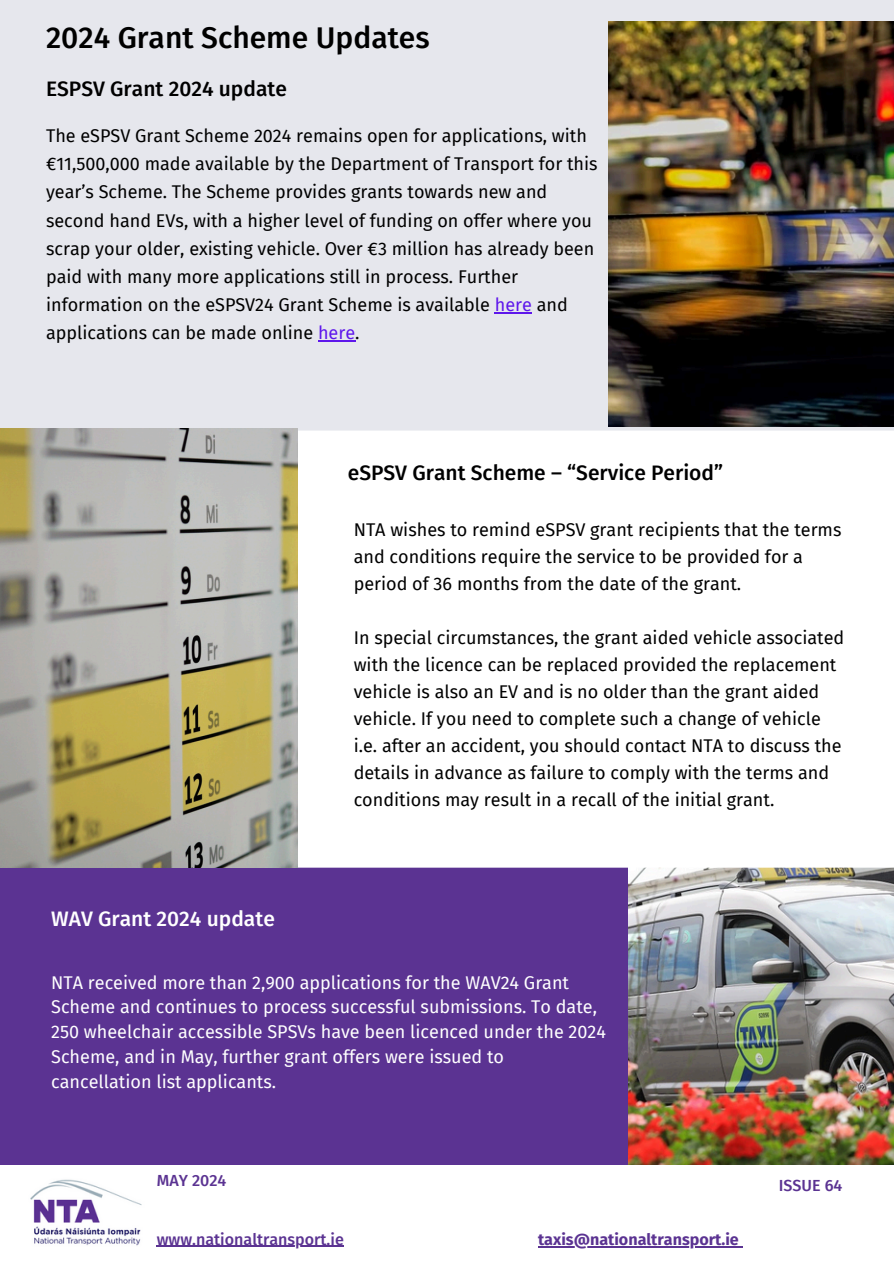
<style>
.page{position:relative;width:894px;height:1264px;background:#fff}
.page>*{position:absolute;margin:0;border:0;box-sizing:border-box;transform-origin:0 0}
.t1{font:500 30px "Fira Sans";color:#000}
.t2{font:500 21px "Fira Sans";color:#000001}
.t3{font:500 21px "Fira Sans";color:#000}
.t4{font:500 21px "Fira Sans";color:#fff}
.t5{font:18px/27px "Fira Sans";color:#000001}
.t6{font:18px/28.2px "Fira Sans";color:#000}
.t7{font:18px/24.8px "Fira Sans";color:#fff}
.t8{font:500 16.05px "Fira Sans";color:#5b3392}
.t9{font:700 16.05px "Fira Sans";color:#5b3392}
.s1{color:#5e17eb}
</style>
<div class="page">
<img style="left:627px;top:867px;width:266px;height:297px">
<div style="left:0;top:782px;width:627px;height:382px;background:#5b3392"></div>
<div style="left:0;top:369px;width:893px;height:498px;background:#fff"></div>
<div style="left:0;top:0;width:893px;height:430px;background:#e6e7ed"></div>
<img style="left:30px;top:1179px;width:112px;height:67px">
<img style="left:608px;top:21px;width:285px;height:405px">
<img style="left:1px;top:428px;width:296px;height:439px">
<hr style="left:494px;top:312px;width:38px;height:1px;background:#5e17eb">
<hr style="left:318px;top:340px;width:37px;height:1px;background:#5e17eb">
<hr style="left:157px;top:1245px;width:187px;height:1px;background:#5b3392">
<hr style="left:538px;top:1246px;width:200px;height:1px;background:#5b3392">
<h4 class="t1" style="left:46px;top:20px;width:385px">2024 Grant Scheme Updates</h4>
<h3 class="t3" style="left:46px;top:76px;width:242px">ESPSV Grant 2024 update</h3>
<h3 class="t6" style="left:46px;top:122px;width:553px">The eSPSV Grant Scheme 2024 remains open for applications, with €11,500,000 made available by the Department of Transport for this year’s Scheme. The Scheme provides grants towards new and second hand EVs, with a higher level of funding on offer where you scrap your older, existing vehicle. Over €3 million has already been paid with many more applications still in process. Further information on the eSPSV24 Grant Scheme is available <span class="s1">here</span> and applications can be made online <span class="s1">here</span>.</h3>
<h4 class="t2" style="left:348px;top:460px;width:377px">eSPSV Grant Scheme – “Service Period”</h4>
<h2 class="t4" style="left:51px;top:906px;width:225px">WAV Grant 2024 update</h2>
<h3 class="t5" style="left:353px;top:516px;width:489px">NTA wishes to remind eSPSV grant recipients that the terms and conditions require the service to be provided for a period of 36 months from the date of the grant.</h3>
<p class="t5" style="left:353px;top:624px;width:492px">In special circumstances, the grant aided vehicle associated with the licence can be replaced provided the replacement vehicle is also an EV and is no older than the grant aided vehicle. If you need to complete such a change of vehicle i.e. after an accident, you should contact NTA to discuss the details in advance as failure to comply with the terms and conditions may result in a recall of the initial grant.</p>
<p class="t7" style="left:51px;top:970px;width:556px">NTA received more than 2,900 applications for the WAV24 Grant Scheme and continues to process successful submissions. To date, 250 wheelchair accessible SPSVs have been licenced under the 2024<br>Scheme, and in May, further grant offers were issued to cancellation list applicants.</p>
<h2 class="t8" style="left:157px;top:1171px;width:71px">MAY 2024</h2>
<h3 class="t8" style="left:778px;top:1176px;width:65px">ISSUE 64</h3>
<p class="t8" style="left:157px;top:1229px;width:188px">www.nationaltransport.ie</p>
<p class="t9" style="left:538px;top:1229px;width:202px">taxis@nationaltransport.ie</p>
</div>
